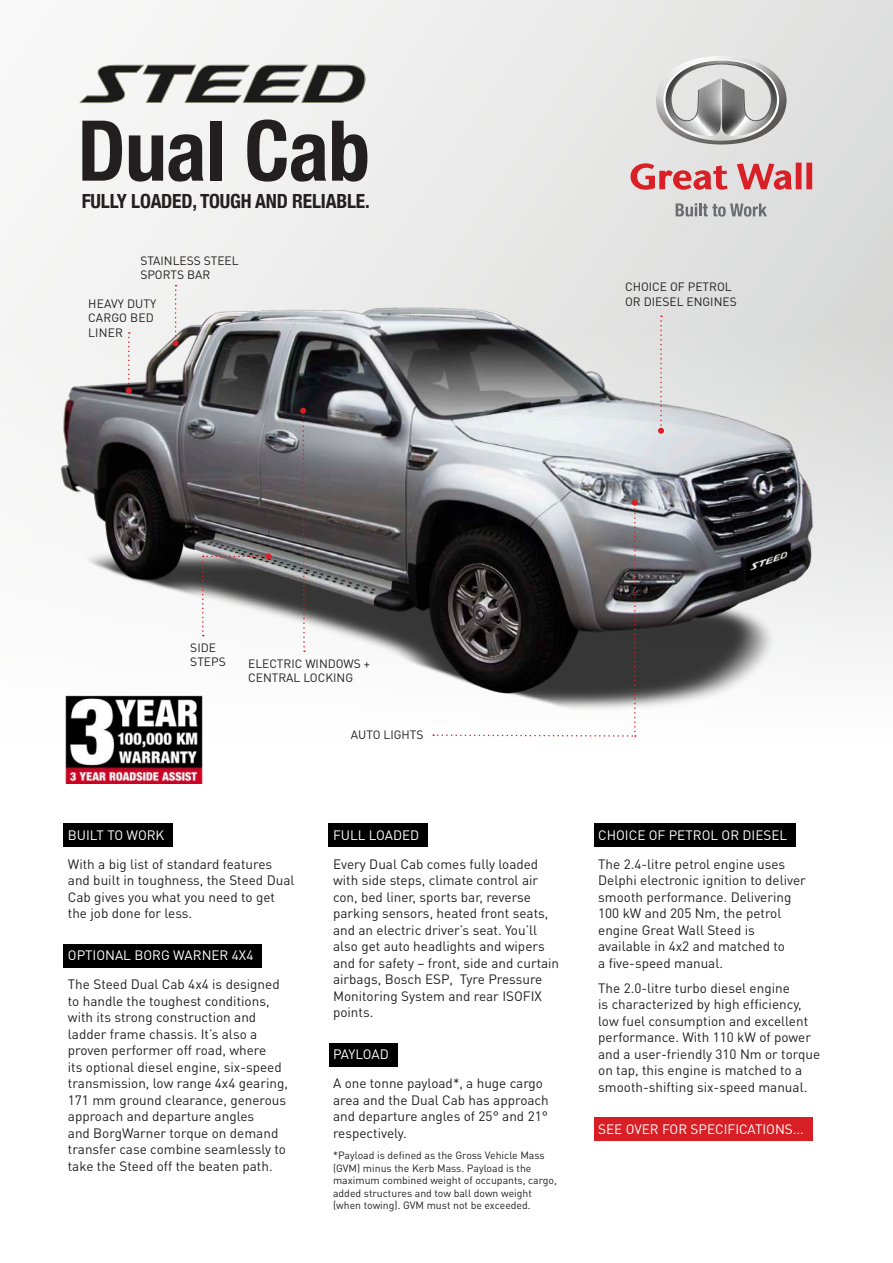
<style>
.page{position:relative;width:893px;height:1263px;background:#fff}
.page>*{position:absolute;margin:0;border:0;box-sizing:border-box;transform-origin:0 0}
.body{font:700 condensed 84px "Helvetica Neue";letter-spacing:-.01em;color:#231f20}
.body-2{font:700 condensed 19.5px "Helvetica Neue";letter-spacing:-.01em;color:#231f20}
.body-3{font:13.5px/16.5px "DIN Pro";color:#231f20}
.subheadings{font:13.5px "DIN";color:#fff}
.subheadings-2{font:13.5px "DIN";letter-spacing:-.025em;color:#fff}
.SUBHEADING_WHITE{font:12px/14.4px "DIN";color:#231f20}
.SUBHEADING_WHITE-2{font:12px/14.4px "DIN Pro";letter-spacing:.01em;color:#231f20}
.body-4{font:10.5px/12.6px "DIN Pro";color:#231f20}
</style>
<div class="page">
<div style="left:0;top:0;width:893px;height:809px;background:linear-gradient(to right,#f9faf9,#dfe0df)"></div>
<img style="left:0;top:98px;width:893px;height:711px">
<div style="left:64px;top:823px;width:109px;height:24px;background:#000"></div>
<div style="left:64px;top:944px;width:198px;height:24px;background:#000"></div>
<div style="left:329px;top:823px;width:99px;height:24px;background:#000"></div>
<div style="left:329px;top:1043px;width:68px;height:24px;background:#000"></div>
<div style="left:594px;top:823px;width:202px;height:24px;background:#000"></div>
<div style="left:594px;top:1117px;width:218px;height:24px;background:#d91f26"></div>
<svg style="left:202px;top:553px;width:70px;height:83px"></svg>
<svg style="left:126px;top:332px;width:6px;height:62px"></svg>
<svg style="left:658px;top:316px;width:6px;height:118px"></svg>
<svg style="left:300px;top:408px;width:6px;height:244px"></svg>
<svg style="left:433px;top:500px;width:205px;height:237px"></svg>
<svg style="left:631px;top:163px;width:181px;height:27px;background:#dd8d90"></svg>
<svg style="left:656px;top:56px;width:130px;height:89px;background:#bababa"></svg>
<svg style="left:676px;top:203px;width:91px;height:14px"></svg>
<img style="left:65px;top:694px;width:139px;height:89px">
<svg style="left:173px;top:285px;width:6px;height:61px"></svg>
<svg style="left:80px;top:64px;width:288px;height:40px"></svg>
<p class="body" style="left:78px;top:81px;width:294px">Dual Cab</p>
<p class="body-2" style="left:82px;top:185px;width:290px">FULLY LOADED, TOUGH AND RELIABLE.</p>
<p class="SUBHEADING_WHITE" style="left:140px;top:253px;width:100px">STAINLESS STEEL<br>SPORTS BAR</p>
<p class="SUBHEADING_WHITE-2" style="left:88px;top:296px;width:70px">HEAVY DUTY<br>CARGO BED<br>LINER</p>
<p class="SUBHEADING_WHITE" style="left:625px;top:280px;width:113px">CHOICE OF PETROL<br>OR DIESEL ENGINES</p>
<p class="SUBHEADING_WHITE" style="left:190px;top:640px;width:37px">SIDE<br>STEPS</p>
<p class="SUBHEADING_WHITE" style="left:248px;top:656px;width:123px">ELECTRIC WINDOWS +<br>CENTRAL LOCKING</p>
<p class="SUBHEADING_WHITE" style="left:351px;top:727px;width:74px">AUTO LIGHTS</p>
<p class="subheadings" style="left:68px;top:826px;width:98px">BUILT TO WORK</p>
<p class="body-3" style="left:68px;top:855px;width:228px">With a big list of standard features and built in toughness, the Steed Dual<br>Cab gives you what you need to get the job done for less.</p>
<p class="subheadings" style="left:68px;top:947px;width:187px">OPTIONAL BORG WARNER 4X4</p>
<p class="body-3" style="left:68px;top:976px;width:222px">The Steed Dual Cab 4x4 is designed to handle the toughest conditions, with its strong construction and ladder frame chassis. It’s also a proven performer off road, where<br>its optional diesel engine, six-speed transmission, low range 4x4 gearing, 171 mm ground clearance, generous approach and departure angles<br>and BorgWarner torque on demand transfer case combine seamlessly to take the Steed off the beaten path.</p>
<p class="subheadings" style="left:333px;top:826px;width:88px">FULL LOADED</p>
<p class="body-3" style="left:333px;top:855px;width:228px">Every Dual Cab comes fully loaded with side steps, climate control air con, bed liner, sports bar, reverse parking sensors, heated front seats, and an electric driver’s seat. You’ll also get auto headlights and wipers and for safety – front, side and curtain airbags, Bosch ESP, Tyre Pressure Monitoring System and rear ISOFIX points.</p>
<p class="subheadings-2" style="left:333px;top:1046px;width:57px">PAYLOAD</p>
<p class="body-3" style="left:333px;top:1074px;width:217px">A one tonne payload*, a huge cargo area and the Dual Cab has approach and departure angles of 25° and 21° respectively.</p>
<p class="body-4" style="left:333px;top:1148px;width:225px">*Payload is defined as the Gross Vehicle Mass (GVM) minus the Kerb Mass. Payload is the maximum combined weight of occupants, cargo, added structures and tow ball down weight (when towing). GVM must not be exceeded.</p>
<p class="subheadings" style="left:598px;top:826px;width:191px">CHOICE OF PETROL OR DIESEL</p>
<p class="body-3" style="left:598px;top:855px;width:209px">The 2.4-litre petrol engine uses<br>Delphi electronic ignition to deliver smooth performance. Delivering<br>100 kW and 205 Nm, the petrol engine Great Wall Steed is available in 4x2 and matched to<br>a five-speed manual.</p>
<p class="body-3" style="left:598px;top:979px;width:223px">The 2.0-litre turbo diesel engine<br>is characterized by high efficiency, low fuel consumption and excellent performance. With 110 kW of power and a user-friendly 310 Nm or torque on tap, this engine is matched to a smooth-shifting six-speed manual.</p>
<p class="subheadings" style="left:598px;top:1120px;width:207px">SEE OVER FOR SPECIFICATIONS...</p>
</div>
